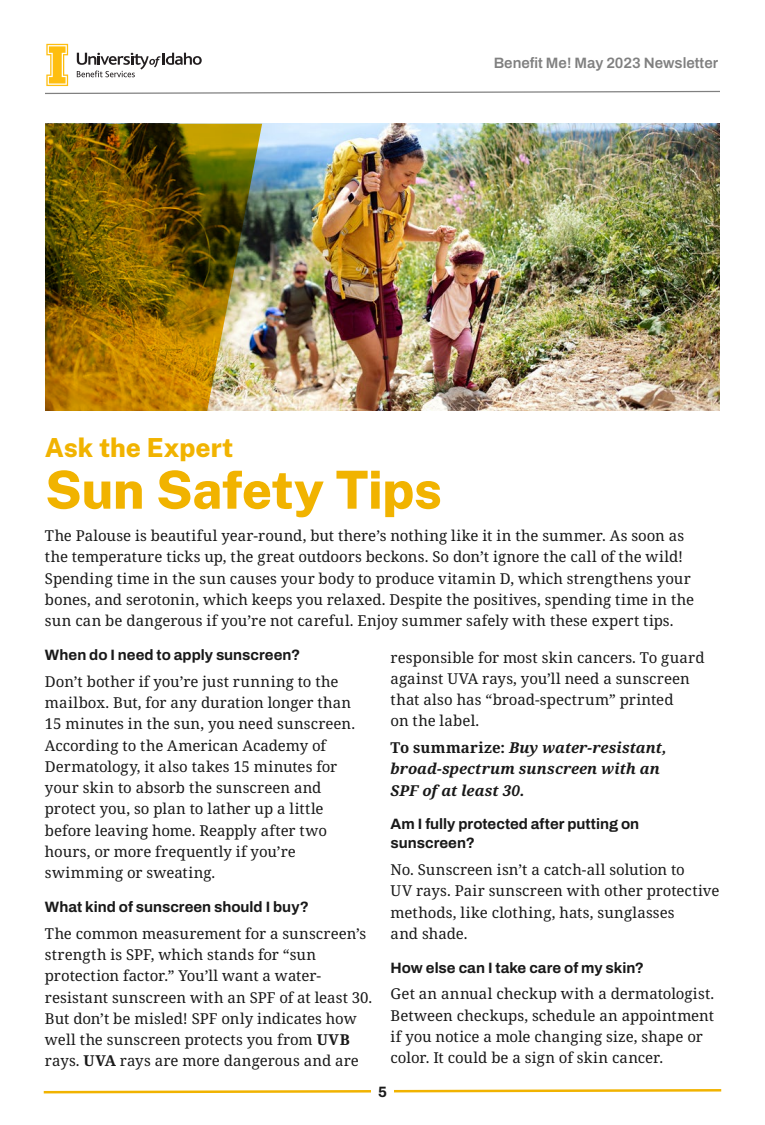
<style>
.page{position:relative;width:765px;height:1125px;background:#fff}
.page>*{position:absolute;margin:0;border:0;box-sizing:border-box;transform-origin:0 0}
.t1{font:800 52.5px "Public Sans";letter-spacing:-.01em;color:#f1b300}
.t2{font:800 26.25px "Public Sans";color:#f1b300}
.t3{font:15px/21.2px "Noto Serif";color:#191919}
.t4{font:700 15px/18.8px "Archivo";color:#191919}
.t5{font:italic 700 15px/21.2px "Noto Serif";color:#191919}
.t6{font:600 15px "Archivo";color:#808080}
.s1{font-weight:700}
.s2{font-style:normal}
</style>
<div class="page">
<img style="left:263px;top:124px;width:457px;height:287px">
<img style="left:45px;top:124px;width:218px;height:287px">
<svg style="left:45px;top:44px;width:675px;height:50px"></svg>
<svg style="left:43px;top:1089px;width:679px;height:5px"></svg>
<div style="left:371px;top:1079px;width:23px;height:24px;background:#fff"></div>
<p class="t6" style="left:494px;top:52px;width:226px">Benefit Me! May 2023 Newsletter</p>
<h2 class="t2" style="left:45px;top:431px;width:190px">Ask the Expert</h2>
<h1 class="t1" style="left:45px;top:455px;width:399px">Sun Safety Tips</h1>
<p class="t3" style="left:45px;top:526px;width:651px">The Palouse is beautiful year-round, but there’s nothing like it in the summer. As soon as the temperature ticks up, the great outdoors beckons. So don’t ignore the call of the wild!<br>Spending time in the sun causes your body to produce vitamin D, which strengthens your bones, and serotonin, which keeps you relaxed. Despite the positives, spending time in the sun can be dangerous if you’re not careful. Enjoy summer safely with these expert tips.</p>
<p class="t4" style="left:45px;top:645px;width:257px">When do I need to apply sunscreen?</p>
<p class="t3" style="left:45px;top:671px;width:312px">Don’t bother if you’re just running to the mailbox. But, for any duration longer than 15 minutes in the sun, you need sunscreen.<br>According to the American Academy of Dermatology, it also takes 15 minutes for your skin to absorb the sunscreen and protect you, so plan to lather up a little before leaving home. Reapply after two hours, or more frequently if you’re swimming or sweating.</p>
<p class="t4" style="left:45px;top:897px;width:265px">What kind of sunscreen should I buy?</p>
<p class="t3" style="left:45px;top:923px;width:329px">The common measurement for a sunscreen’s strength is SPF, which stands for “sun protection factor.” You’ll want a water&shy;resistant sunscreen with an SPF of at least 30.<br>But don’t be misled! SPF only indicates how well the sunscreen protects you from <span class="s1">UVB </span>rays. <span class="s1">UVA</span> rays are more dangerous and are</p>
<p class="t3" style="left:391px;top:647px;width:316px">responsible for most skin cancers. To guard against UVA rays, you’ll need a sunscreen that also has “broad-spectrum” printed<br>on the label.</p>
<p class="t5" style="left:391px;top:738px;width:278px"><span class="s2">To summarize:</span> Buy water-resistant, broad-spectrum sunscreen with an<br>SPF of at least 30.</p>
<p class="t4" style="left:391px;top:815px;width:250px">Am I fully protected after putting on sunscreen?</p>
<p class="t3" style="left:391px;top:860px;width:330px">No. Sunscreen isn’t a catch-all solution to<br>UV rays. Pair sunscreen with other protective methods, like clothing, hats, sunglasses<br>and shade.</p>
<p class="t4" style="left:391px;top:958px;width:255px">How else can I take care of my skin?</p>
<p class="t3" style="left:391px;top:984px;width:325px">Get an annual checkup with a dermatologist.<br>Between checkups, schedule an appointment if you notice a mole changing size, shape or color. It could be a sign of skin cancer.</p>
<p class="t4" style="left:378px;top:1082px;width:10px">5</p>
</div>
